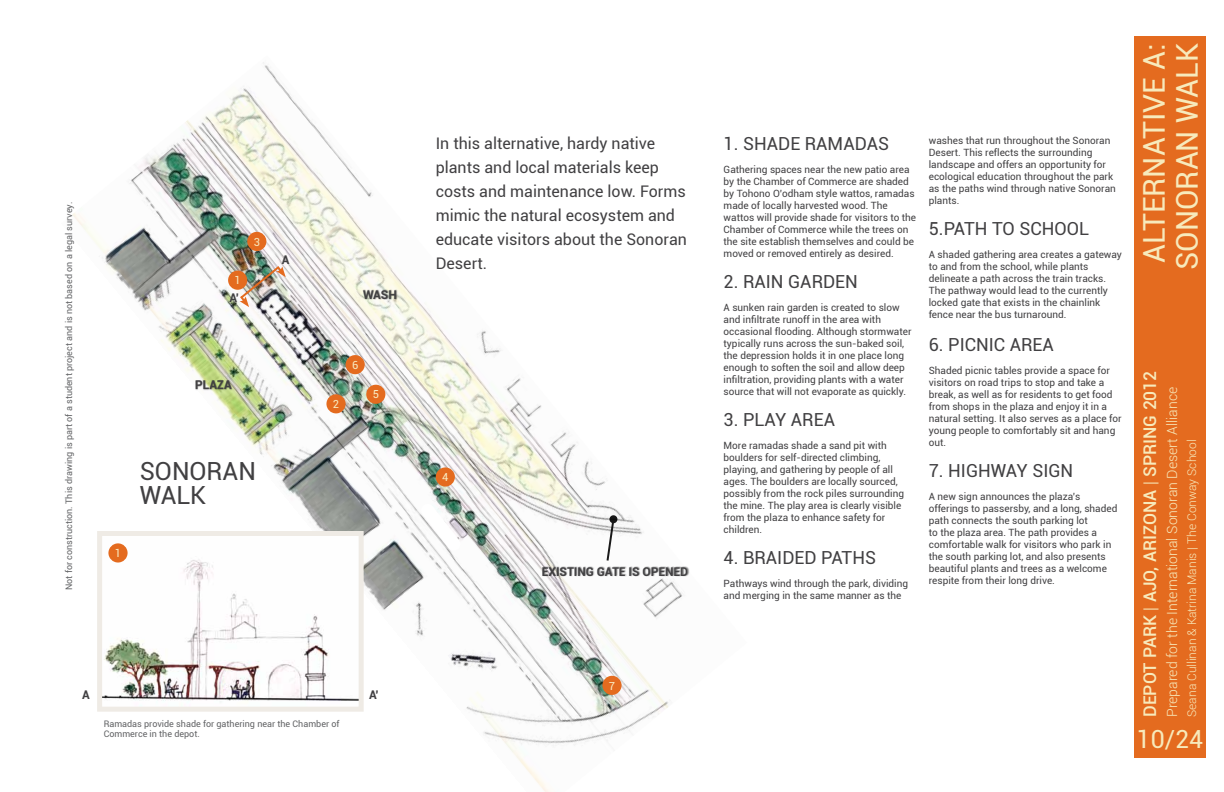
<style>
.page{position:relative;width:1224px;height:792px;background:#fff}
.page>*{position:absolute;margin:0;border:0;box-sizing:border-box;transform-origin:0 0}
.t1{font:30px/33px "Roboto";color:#f7eabc}
.t2{font:25px "Roboto";color:#414042}
.t3{font:25px "Roboto";color:#f7eabc}
.t4{font:18px "Roboto";color:#414042}
.t5{font:500 17.5px "Roboto";color:#f7eabc}
.t6{font:16px/24px "Roboto";color:#414042}
.t7{font:300 14px "Roboto";color:#f7eabc}
.t8{font:300 12px "Roboto";color:#f7eabc}
.t9{font:700 12px "Roboto";color:#414042}
.t10{font:11.1px "Roboto";color:#f8ecc3}
.t11{font:10px/12px "Roboto";color:#414042}
.t12{font:9px/10px "Roboto";color:#636466}
.s1{font-weight:300}
</style>
<div class="page">
<img style="left:72px;top:62px;width:618px;height:730px">
<svg style="left:409px;top:492px;width:63px;height:70px"></svg>
<div style="left:1134px;top:36px;width:72px;height:721px;background:#e46b1f"></div>
<img style="left:103px;top:537px;width:255px;height:169px">
<div style="left:97px;top:531px;width:267px;height:181px;border:5px solid #efebe5"></div>
<div style="left:228px;top:271px;width:19px;height:19px;background:#e46b1f;border-radius:50%"></div>
<div style="left:247px;top:232px;width:19px;height:19px;background:#e46b1f;border-radius:50%"></div>
<div style="left:326px;top:394px;width:20px;height:19px;background:#e46b1f;border-radius:50%"></div>
<div style="left:602px;top:676px;width:20px;height:19px;background:#e46b1f;border-radius:50%"></div>
<div style="left:366px;top:385px;width:19px;height:19px;background:#e46b1f;border-radius:50%"></div>
<div style="left:436px;top:467px;width:19px;height:20px;background:#e46b1f;border-radius:50%"></div>
<div style="left:346px;top:355px;width:19px;height:19px;background:#e46b1f;border-radius:50%"></div>
<div style="left:108px;top:543px;width:20px;height:20px;background:#e46b1f;border-radius:50%"></div>
<div style="left:542px;top:567px;width:147px;height:10px;background:#000;opacity:.5"></div>
<svg style="left:606px;top:517px;width:10px;height:45px"></svg>
<div style="left:609px;top:515px;width:8px;height:8px;background:#181818;border-radius:50%"></div>
<div style="left:195px;top:380px;width:38px;height:11px;background:#000;opacity:.5"></div>
<div style="left:362px;top:289px;width:36px;height:11px;background:#000;opacity:.5"></div>
<img style="left:238px;top:264px;width:48px;height:43px">
<p class="t12" style="left:63px;top:590px;width:389px;rotate:-90deg">Not for construction. This drawing is part of a student project and is not based on a legal survey.</p>
<p class="t10" style="left:235px;top:273px;width:8px">1</p>
<p class="t9" style="left:230px;top:289px;width:11px">A'</p>
<p class="t10" style="left:254px;top:234px;width:8px">3</p>
<p class="t9" style="left:282px;top:252px;width:8px">A</p>
<p class="t9" style="left:195px;top:377px;width:37px">PLAZA</p>
<p class="t10" style="left:115px;top:545px;width:8px">1</p>
<h2 class="t2" style="left:140px;top:453px;width:33px">Sono</h2>
<h2 class="t2" style="left:207px;top:453px;width:33px">ran</h2>
<h2 class="t2" style="left:140px;top:477px;width:18px">Wal</h2>
<h2 class="t2" style="left:190px;top:477px;width:17px">k</h2>
<p class="t9" style="left:363px;top:286px;width:19px">WASH</p>
<p class="t10" style="left:333px;top:396px;width:8px">2</p>
<p class="t10" style="left:352px;top:357px;width:8px">6</p>
<p class="t10" style="left:373px;top:387px;width:8px">5</p>
<p class="t9" style="left:82px;top:687px;width:8px">A</p>
<p class="t9" style="left:369px;top:687px;width:11px">A'</p>
<p class="t12" style="left:104px;top:718px;width:237px">Ramadas provide shade for gathering near the Chamber of<br>Commerce in the depot.</p>
<h3 class="t6" style="left:436px;top:131px;width:253px">I n this alternative, hardy native plants and local materials keep costs and maintenance low. Forms mimic the natural ecosystem and educate visitors about the Sonoran<br>Desert.</h3>
<p class="t10" style="left:442px;top:469px;width:8px">4</p>
<p class="t9" style="left:542px;top:563px;width:64px">EXISTING GATE</p>
<p class="t9" style="left:629px;top:563px;width:23px">IS OPENED</p>
<p class="t10" style="left:609px;top:678px;width:8px">7</p>
<h3 class="t4" style="left:724px;top:131px;width:32px">1. shad</h3>
<h3 class="t4" style="left:790px;top:131px;width:39px">e ramadas</h3>
<p class="t11" style="left:724px;top:163px;width:194px">Gathering spaces near the new patio area by the Chamber of Commerce are shaded by Tohono O’odham style wattos, ramadas made of locally harvested wood. The wattos will provide shade for visitors to the Chamber of Commerce while the trees on the site establish themselves and could be moved or removed entirely as desired.</p>
<h3 class="t4" style="left:724px;top:269px;width:133px">2. Rain Garden</h3>
<p class="t11" style="left:724px;top:301px;width:189px">A sunken rain garden is created to slow and infiltrate runoff in the area with occasional flooding. Although stormwater typically runs across the sun-baked soil, the depression holds it in one place long enough to soften the soil and allow deep infiltration, providing plants with a water source that will not evaporate as quickly.</p>
<h3 class="t4" style="left:724px;top:407px;width:111px">3. Play Area</h3>
<p class="t11" style="left:724px;top:439px;width:182px">More ramadas shade a sand pit with boulders for self-directed climbing, playing, and gathering by people of all ages. The boulders are locally sourced, possibly from the rock piles surrounding the mine. The play area is clearly visible from the plaza to enhance safety for children.</p>
<h3 class="t4" style="left:724px;top:545px;width:120px">4. Braided Paths</h3>
<p class="t11" style="left:724px;top:577px;width:186px">Pathways wind through the park, dividing and merging in the same manner as the</p>
<p class="t11" style="left:929px;top:134px;width:189px">washes that run throughout the Sonoran Desert. This reflects the surrounding landscape and offers an opportunity for ecological education throughout the park as the paths wind through native Sonoran plants.</p>
<h3 class="t4" style="left:929px;top:216px;width:37px">5.Path</h3>
<h3 class="t4" style="left:992px;top:216px;width:40px">to school</h3>
<p class="t11" style="left:929px;top:248px;width:195px">A shaded gathering area creates a gateway to and from the school, while plants delineate a path across the train tracks.<br>The pathway would lead to the currently locked gate that exists in the chainlink fence near the bus turnaround.</p>
<h3 class="t4" style="left:929px;top:332px;width:125px">6. Picn ic area</h3>
<p class="t11" style="left:929px;top:364px;width:194px">Shaded picnic tables provide a space for visitors on road trips to stop and take a break, as well as for residents to get food from shops in the plaza and enjoy it in a natural setting. It also serves as a place for young people to comfortably sit and hang out.</p>
<h3 class="t4" style="left:929px;top:458px;width:132px">7. Highway sign</h3>
<p class="t11" style="left:929px;top:490px;width:190px">A new sign announces the plaza’s offerings to passersby, and a long, shaded path connects the south parking lot<br>to the plaza area. The path provides a comfortable walk for visitors who park in the south parking lot, and also presents beautiful plants and trees as a welcome respite from their long drive.</p>
<h1 class="t1" style="left:1136px;top:270px;width:228px;rotate:-90deg">ALTERNATIVE A:<br>SONORAN WALK</h1>
<h3 class="t5" style="left:1137px;top:717px;width:348px;rotate:-90deg">DEPOT PARK <span class="s1">|</span> AJO, ARIZONA <span class="s1">|</span> SPRING 2012</h3>
<h3 class="t7" style="left:1162px;top:717px;width:331px;rotate:-90deg">Prepared for the International Sonoran Desert Alliance</h3>
<p class="t8" style="left:1183px;top:717px;width:279px;rotate:-90deg">Seana Cullinan &amp; Katrina Manis | The Conway School</p>
<h2 class="t3" style="left:1137px;top:721px;width:68px">10/24</h2>
</div>
